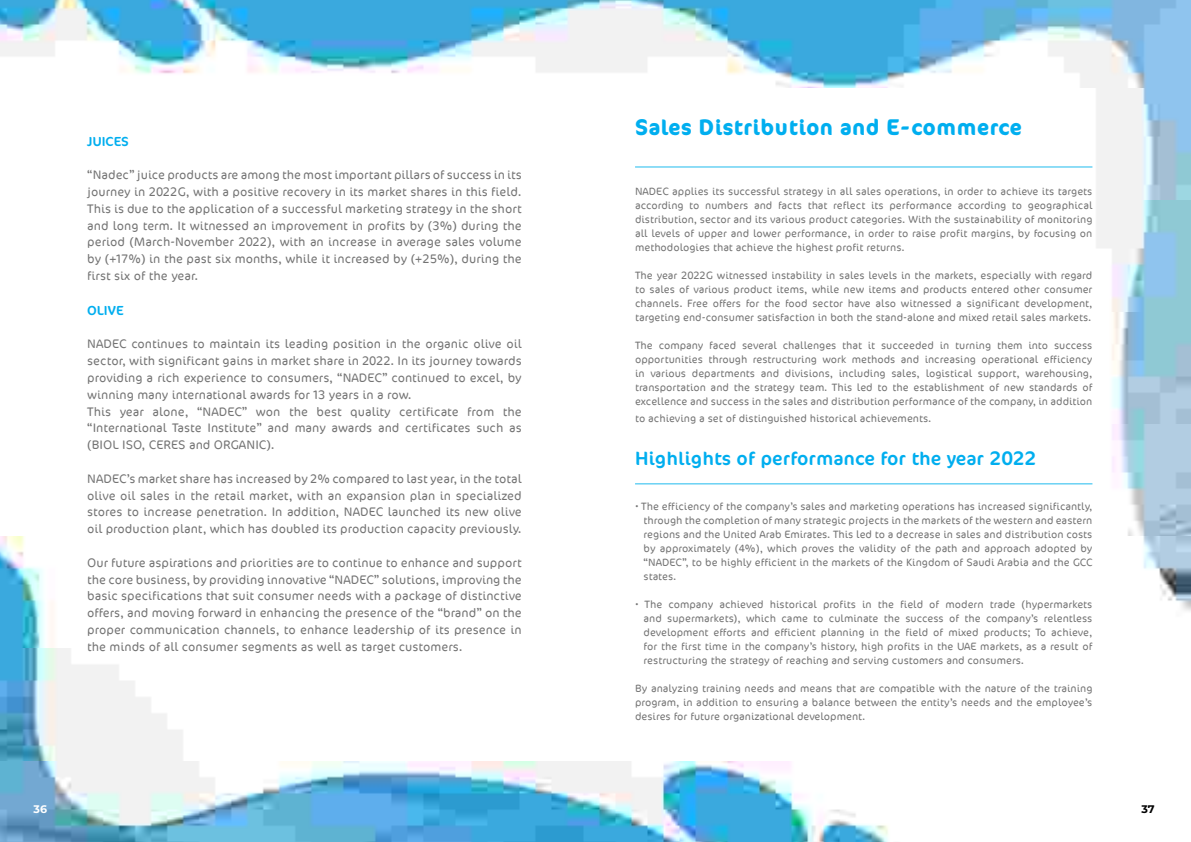
<style>
.page{position:relative;width:1191px;height:842px;background:#fff}
.page>*{position:absolute;margin:0;border:0;box-sizing:border-box;transform-origin:0 0}
.t1{font:700 26px "Cocon Next Arabic";color:#00aeef}
.t2{font:22px "Cocon Next Arabic";color:#00aeef}
.t3{font:15px "Cocon Next Arabic";color:#00aeef}
.t4{font:300 14px/16.8px "Cocon Next Arabic";color:#737373;text-align:justify}
.t5{font:300 12px/14px "Cocon Next Arabic";color:#737373;text-align:justify}
.t6{font:700 11px "Montserrat";color:#fff}
.t7{font:700 11px "Montserrat";color:#000}
</style>
<div class="page">
<img style="left:0;top:0;width:1191px;height:842px">
<hr style="left:635px;top:166px;width:457px;height:1px;background:#1fbbee">
<hr style="left:635px;top:483px;width:457px;height:1px;background:#1fbbee">
<p class="t3" style="left:87px;top:132px;width:43px">JUICES</p>
<p class="t4" style="left:87px;top:167px;width:436px">“Nadec” juice products are among the most important pillars of success in its journey in 2022G, with a positive recovery in its market shares in this field.<br>This is due to the application of a successful marketing strategy in the short and long term. It witnessed an improvement in profits by (3%) during the period (March-November 2022), with an increase in average sales volume by (+17%) in the past six months, while it increased by (+25%), during the first six of the year.</p>
<p class="t3" style="left:87px;top:301px;width:38px">OLIVE</p>
<p class="t4" style="left:87px;top:336px;width:436px;text-align:left">NADEC continues to maintain its leading position in the organic olive oil sector, with significant gains in market share in 2022. In its journey towards providing a rich experience to consumers, “NADEC” continued to excel, by winning many international awards for 13 years in a row.<br>This year alone, “NADEC” won the best quality certificate from the “International Taste Institute” and many awards and certificates such as (BIOL ISO, CERES and ORGANIC).</p>
<p class="t4" style="left:87px;top:470px;width:436px">NADEC’s market share has increased by 2% compared to last year, in the total olive oil sales in the retail market, with an expansion plan in specialized stores to increase penetration. In addition, NADEC launched its new olive oil production plant, which has doubled its production capacity previously.</p>
<p class="t4" style="left:87px;top:554px;width:436px">Our future aspirations and priorities are to continue to enhance and support the core business, by providing innovative “NADEC” solutions, improving the basic specifications that suit consumer needs with a package of distinctive offers, and moving forward in enhancing the presence of the “brand” on the proper communication channels, to enhance leadership of its presence in the minds of all consumer segments as well as target customers.</p>
<h1 class="t1" style="left:635px;top:112px;width:389px">Sales Distribution and E-commerce</h1>
<p class="t5" style="left:635px;top:185px;width:459px">NADEC applies its successful strategy in all sales operations, in order to achieve its targets according to numbers and facts that reflect its performance according to geographical distribution, sector and its various product categories. With the sustainability of monitoring all levels of upper and lower performance, in order to raise profit margins, by focusing on methodologies that achieve the highest profit returns.</p>
<p class="t5" style="left:635px;top:269px;width:459px">The year 2022G witnessed instability in sales levels in the markets, especially with regard to sales of various product items, while new items and products entered other consumer channels. Free offers for the food sector have also witnessed a significant development, targeting end-consumer satisfaction in both the stand-alone and mixed retail sales markets.</p>
<p class="t5" style="left:635px;top:339px;width:459px">The company faced several challenges that it succeeded in turning them into success opportunities through restructuring work methods and increasing operational efficiency in various departments and divisions, including sales, logistical support, warehousing, transportation and the strategy team. This led to the establishment of new standards of excellence and success in the sales and distribution performance of the company, in addition</p>
<p class="t5" style="left:635px;top:412px;width:298px">to achieving a set of distinguished historical achievements.</p>
<h2 class="t2" style="left:635px;top:445px;width:402px">Highlights of performance for the year 2022</h2>
<p class="t5" style="left:643px;top:500px;width:450px;text-indent:-9px">• The efficiency of the company’s sales and marketing operations has increased significantly, through the completion of many strategic projects in the markets of the western and eastern regions and the United Arab Emirates. This led to a decrease in sales and distribution costs by approximately (4%), which proves the validity of the path and approach adopted by “NADEC”, to be highly efficient in the markets of the Kingdom of Saudi Arabia and the GCC states.</p>
<p class="t5" style="left:643px;top:598px;width:450px;text-indent:-9px">• The company achieved historical profits in the field of modern trade (hypermarkets and supermarkets), which came to culminate the success of the company’s relentless development efforts and efficient planning in the field of mixed products; To achieve, for the first time in the company’s history, high profits in the UAE markets, as a result of restructuring the strategy of reaching and serving customers and consumers.</p>
<p class="t5" style="left:635px;top:682px;width:459px">By analyzing training needs and means that are compatible with the nature of the training program, in addition to ensuring a balance between the entity’s needs and the employee’s desires for future organizational development.</p>
<p class="t6" style="left:33px;top:801px;width:15px">36</p>
<p class="t7" style="left:1141px;top:801px;width:15px">37</p>
</div>
